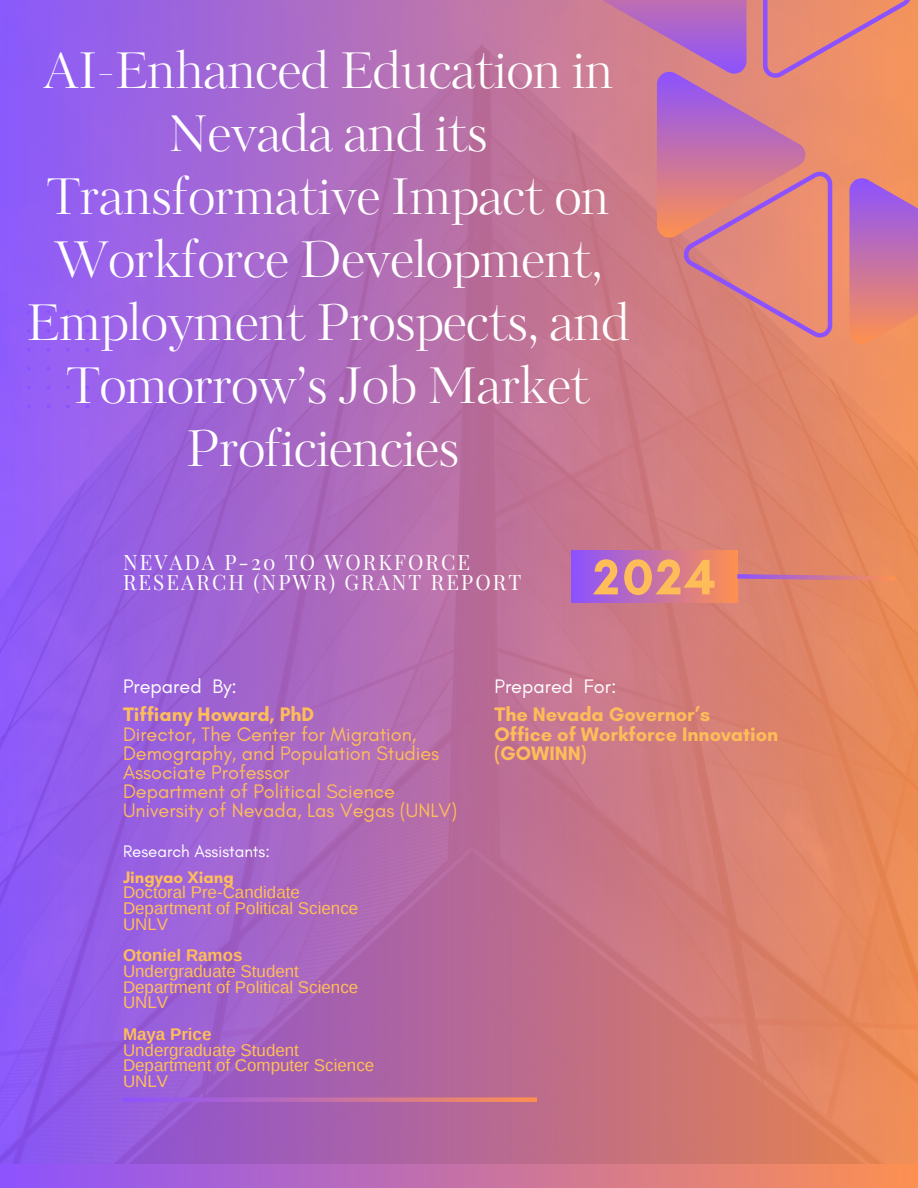
<style>
.page{position:relative;width:918px;height:1188px;background:#fff}
.page>*{position:absolute;margin:0;border:0;box-sizing:border-box;transform-origin:0 0}
.t1{font:700 50.85px "Glacial Indifference";color:#ffbd59}
.t2{font:49.5px/63px "Kudryashev Display Contrast";color:#fff;text-align:center}
.t3{font:20.85px/20.2px "Playfair Display";letter-spacing:.1em;color:#fff}
.t4{font:19.95px/19.2px "Glacial Indifference";color:#ffbd59}
.t5{font:700 19.95px/19.2px "Glacial Indifference";color:#ffbd59}
.t6{font:19.95px "Glacial Indifference";color:#fff}
.t7{font:16.95px/15.8px "Arimo";color:#ffbd59}
.t8{font:700 16.95px "Arimo";color:#ffbd59}
.t9{font:16.95px "Glacial Indifference";color:#fff}
.t10{font:700 16.95px "Glacial Indifference";color:#ffbd59}
.s1{font-weight:700}
</style>
<div class="page">
<img style="left:0;top:0;width:918px;height:1165px">
<svg style="left:598px;top:0;width:59px;height:74px;background:#cc7c96"></svg>
<svg style="left:657px;top:0;width:254px;height:338px;background:#d78187"></svg>
<svg style="left:849px;top:178px;width:69px;height:166px;background:#cb769c"></svg>
<div style="left:572px;top:550px;width:165px;height:53px;background:linear-gradient(to right,#8c52ff,#fd9050)"></div>
<div style="left:0;top:1165px;width:918px;height:23px;background:linear-gradient(to right,#8d53fe,#fd9051)"></div>
<svg style="left:123px;top:1097px;width:414px;height:5px;background:#c16fa7"></svg>
<div style="left:16px;top:310px;width:73px;height:98px;background:#9660f4"></div>
<svg style="left:733px;top:572px;width:167px;height:11px;background:#d77e7d"></svg>
<p class="t2" style="left:27px;top:43px;width:605px">AI-Enhanced Education in<br>Nevada and its<br>Transformative Impact on<br>Workforce Development,<br>Employment Prospects, and<br>Tomorrow’s Job Market<br>Proficiencies</p>
<h2 class="t3" style="left:123px;top:551px;width:400px">NEVADA P-20 TO WORKFORCE<br>RESEARCH (NPWR) GRANT REPORT</h2>
<h5 class="t1" style="left:594px;top:546px;width:124px">2024</h5>
<p class="t6" style="left:123px;top:674px;width:115px">Prepared By:</p>
<h3 class="t4" style="left:123px;top:705px;width:336px"><span class="s1">Tiffiany Howard, PhD<br></span>Director, The Center for Migration,<br>Demography, and Population Studies<br>Associate Professor<br>Department of Political Science<br>University of Nevada, Las Vegas (UNLV)</h3>
<h5 class="t9" style="left:123px;top:841px;width:148px">Research Assistants:</h5>
<h4 class="t10" style="left:123px;top:867px;width:112px">Jingyao Xiang</h4>
<p class="t7" style="left:123px;top:884px;width:178px">Doctoral Pre-Candidate</p>
<p class="t7" style="left:123px;top:900px;width:237px">Department of Political Science</p>
<p class="t7" style="left:123px;top:916px;width:47px">UNLV</p>
<p class="t8" style="left:123px;top:946px;width:121px">Otoniel Ramos</p>
<p class="t7" style="left:123px;top:963px;width:177px">Undergraduate Student</p>
<p class="t7" style="left:123px;top:979px;width:237px">Department of Political Science</p>
<p class="t7" style="left:123px;top:995px;width:47px">UNLV</p>
<p class="t8" style="left:123px;top:1024px;width:90px">Maya Price</p>
<p class="t7" style="left:123px;top:1042px;width:177px">Undergraduate Student</p>
<p class="t7" style="left:123px;top:1058px;width:253px">Department of Computer Science<br>UNLV</p>
<h1 class="t6" style="left:495px;top:674px;width:123px">Prepared For:</h1>
<h5 class="t5" style="left:495px;top:705px;width:285px">The Nevada Governor’s<br>Office of Workforce Innovation (GOWINN)</h5>
</div>
